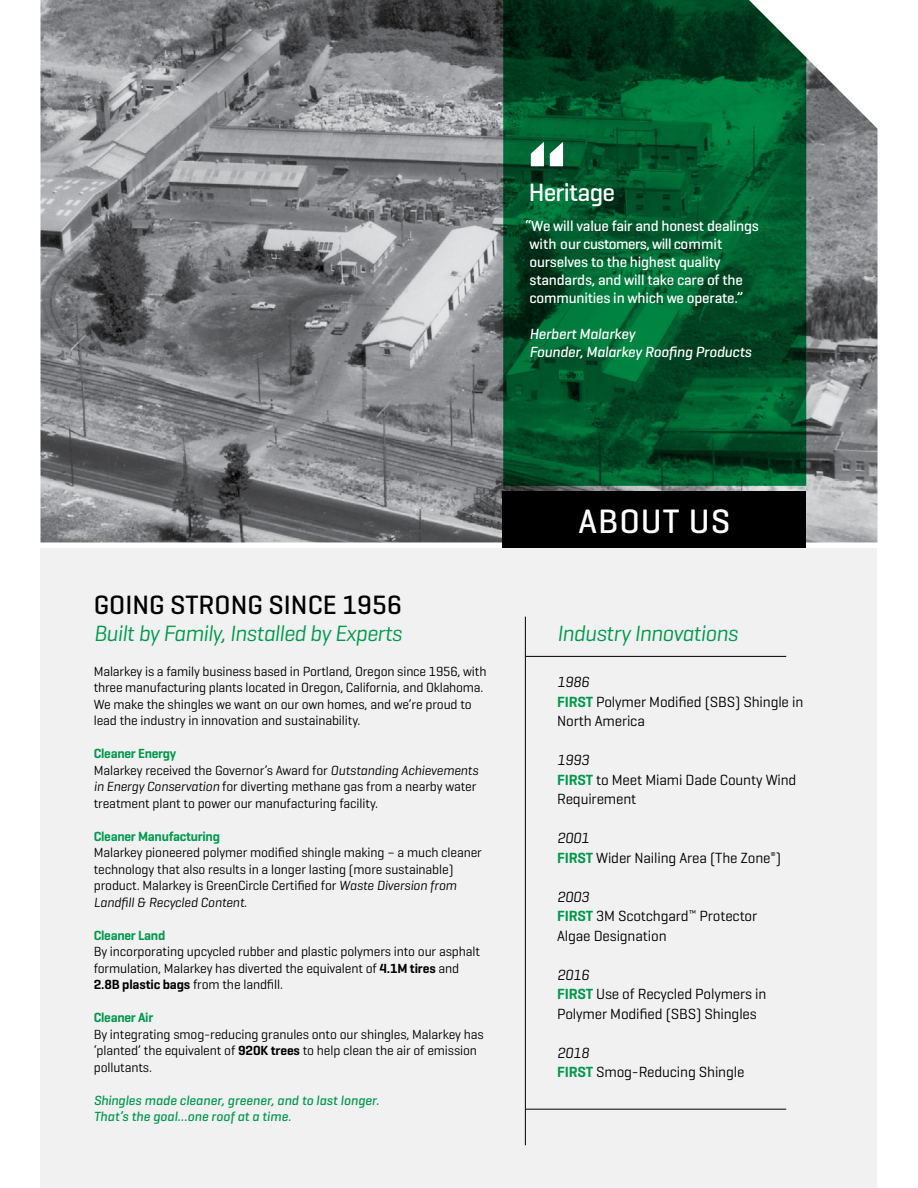
<style>
.page{position:relative;width:918px;height:1188px;background:#fff}
.page>*{position:absolute;margin:0;border:0;box-sizing:border-box;transform-origin:0 0}
.t1{font:500 34.5px "Geogrotesque";letter-spacing:.03em;color:#fff}
.t2{font:500 27px "Geogrotesque";color:#000}
.t3{font:500 25.5px "Geogrotesque";letter-spacing:-.03em;color:#fff}
.t4{font:italic 22.5px "Geogrotesque";letter-spacing:-.025em;color:#00994c}
.t5{font:15px/19.5px "Geogrotesque";letter-spacing:-.01em;color:#000}
.t6{font:500 15px/18px "Geogrotesque";letter-spacing:-.01em;color:#fff}
.t7{font:italic 500 15px/18px "Geogrotesque";letter-spacing:-.01em;color:#fff}
.t8{font:13.5px/16.5px "Geogrotesque";letter-spacing:-.01em;color:#000}
.t9{font:italic 500 13.5px/16.5px "Geogrotesque";color:#00994c}
.t10{font:600 13.5px "Geogrotesque";letter-spacing:-.02em;color:#00994c}
.s1{font-weight:600;color:#00994c}
.s2{font-style:italic}
.s3{font-weight:600}
</style>
<div class="page">
<img style="left:40px;top:0;width:838px;height:542px">
<svg style="left:503px;top:0;width:303px;height:486px;background:#03562c"></svg>
<div style="left:503px;top:491px;width:303px;height:59px;background:#000"></div>
<div style="left:40px;top:548px;width:838px;height:640px;background:#f1f1f2"></div>
<svg style="left:531px;top:142px;width:13px;height:24px"></svg>
<svg style="left:550px;top:142px;width:13px;height:24px"></svg>
<hr style="left:526px;top:656px;width:260px;height:1px;background:#000">
<hr style="left:526px;top:1109px;width:260px;height:1px;background:#000">
<hr style="left:525px;top:617px;width:1px;height:528px;background:#000">
<h3 class="t3" style="left:529px;top:176px;width:88px">Heritage</h3>
<p class="t6" style="left:530px;top:216px;width:231px;text-indent:-4px">“We will value fair and honest dealings with our customers, will commit ourselves to the highest quality standards, and will take care of the communities in which we operate.”</p>
<p class="t7" style="left:530px;top:324px;width:223px">Herbert Malarkey<br>Founder, Malarkey Roofing Products</p>
<h2 class="t2" style="left:94px;top:588px;width:310px">GOING STRONG SINCE 1956</h2>
<h3 class="t4" style="left:94px;top:620px;width:310px">Built by Family, Installed by Experts</h3>
<p class="t8" style="left:94px;top:662px;width:394px">Malarkey is a family business based in Portland, Oregon since 1956, with three manufacturing plants located in Oregon, California, and Oklahoma.<br>We make the shingles we want on our own homes, and we’re proud to lead the industry in innovation and sustainability.</p>
<p class="t8" style="left:94px;top:745px;width:386px"><span class="s1">Cleaner Energy<br></span>Malarkey received the Governor’s Award for <span class="s2">Outstanding Achievements in Energy Conservation</span> for diverting methane gas from a nearby water treatment plant to power our manufacturing facility.</p>
<p class="t10" style="left:94px;top:828px;width:128px">Cleaner Manufacturing</p>
<p class="t8" style="left:94px;top:844px;width:390px">Malarkey pioneered polymer modified shingle making – a much cleaner technology that also results in a longer lasting (more sustainable) product. Malarkey is GreenCircle Certified for <span class="s2">Waste Diversion from Landfill &amp; Recycled Content</span>.</p>
<p class="t10" style="left:94px;top:927px;width:73px">Cleaner Land</p>
<p class="t8" style="left:94px;top:943px;width:388px">By incorporating upcycled rubber and plastic polymers into our asphalt formulation, Malarkey has diverted the equivalent of <span class="s3">4.1M tires</span> and<br><span class="s3">2.8B plastic bags</span> from the landfill.</p>
<p class="t10" style="left:94px;top:1009px;width:61px">Cleaner Air</p>
<p class="t8" style="left:94px;top:1025px;width:392px">By integrating smog-reducing granules onto our shingles, Malarkey has ‘planted’ the equivalent of <span class="s3">920K trees</span> to help clean the air of emission pollutants.</p>
<p class="t9" style="left:94px;top:1092px;width:287px">Shingles made cleaner, greener, and to last longer.<br>That’s the goal…one roof at a time.</p>
<h1 class="t1" style="left:579px;top:500px;width:153px">ABOUT US</h1>
<h3 class="t4" style="left:557px;top:619px;width:182px">Industry Innovations</h3>
<p class="t5" style="left:557px;top:672px;width:248px"><span class="s2">1986<br></span><span class="s1">FIRST</span> Polymer Modified (SBS) Shingle in<br>North America</p>
<p class="t5" style="left:557px;top:750px;width:241px"><span class="s2">1993<br></span><span class="s1">FIRST</span> to Meet Miami Dade County Wind<br>Requirement</p>
<p class="t5" style="left:557px;top:828px;width:225px"><span class="s2">2001<br></span><span class="s1">FIRST</span> Wider Nailing Area (The Zone<sup>®</sup>)</p>
<p class="t5" style="left:557px;top:886px;width:202px"><span class="s2">2003<br></span><span class="s1">FIRST</span> 3M Scotchgard<sup>™</sup> Protector<br>Algae Designation</p>
<p class="t5" style="left:557px;top:964px;width:211px"><span class="s2">2016<br></span><span class="s1">FIRST</span> Use of Recycled Polymers in<br>Polymer Modified (SBS) Shingles</p>
<p class="t5" style="left:557px;top:1042px;width:189px"><span class="s2">2018<br></span><span class="s1">FIRST</span> Smog-Reducing Shingle</p>
</div>
